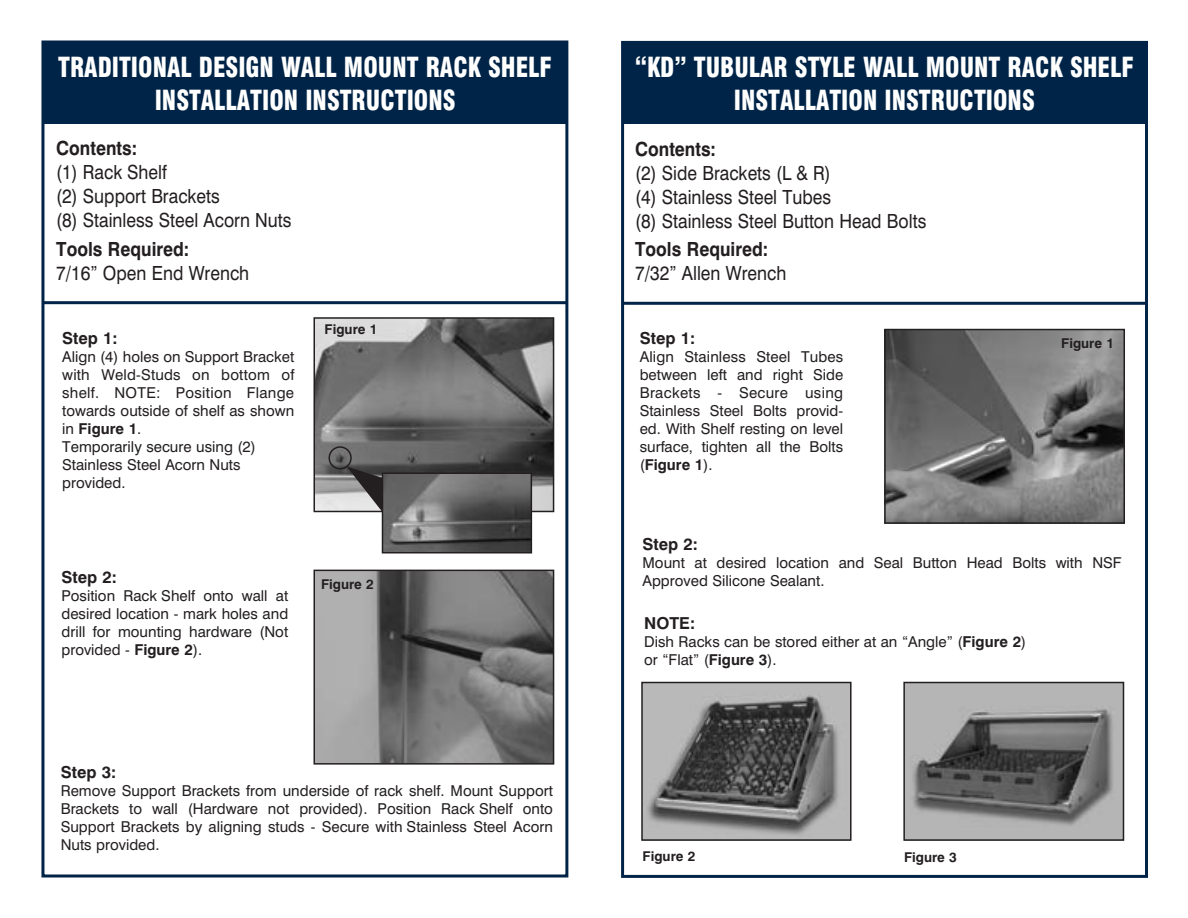
<style>
.page{position:relative;width:1188px;height:918px;background:#fff}
.page>*{position:absolute;margin:0;border:0;box-sizing:border-box;transform-origin:0 0}
.t1{font:900 condensed 27px/32.7px "Swiss 721 BT";color:#fff;text-align:center;scale:.9 1}
.t2{font:19.5px/24px "Swiss 721 BT";color:#231f20;scale:.9 1}
.t3{font:700 19.5px "Swiss 721 BT";color:#231f20;scale:.9 1}
.t4{font:700 16.5px "Swiss 721 BT";color:#231f20}
.t5{font:15px/18px "Swiss 721 BT";color:#231f20}
.t6{font:700 13.5px "Swiss 721 BT";color:#231f20}
.s1{font-weight:700}
</style>
<div class="page">
<div style="left:41px;top:40px;width:527px;height:838px;border:3px solid #002447"></div>
<div style="left:621px;top:41px;width:527px;height:837px;border:3px solid #002447"></div>
<div style="left:622px;top:43px;width:524px;height:81px;background:#002447"></div>
<div style="left:43px;top:43px;width:524px;height:81px;background:#002447"></div>
<img style="left:317px;top:320px;width:234px;height:189px">
<div style="left:314px;top:317px;width:240px;height:195px;border:2px solid #231f20"></div>
<img style="left:887px;top:332px;width:235px;height:189px">
<div style="left:884px;top:329px;width:241px;height:195px;border:2px solid #231f20"></div>
<img style="left:317px;top:573px;width:234px;height:189px">
<div style="left:314px;top:570px;width:240px;height:195px;border:2px solid #231f20"></div>
<img style="left:644px;top:685px;width:205px;height:153px">
<div style="left:641px;top:682px;width:211px;height:159px;border:2px solid #231f20"></div>
<img style="left:906px;top:685px;width:215px;height:153px">
<div style="left:903px;top:682px;width:221px;height:159px;border:2px solid #231f20"></div>
<div style="left:328px;top:446px;width:24px;height:24px;border:2px solid #231f20;border-radius:50%"></div>
<svg style="left:347px;top:467px;width:41px;height:51px"></svg>
<img style="left:385px;top:476px;width:144px;height:75px">
<div style="left:382px;top:473px;width:150px;height:81px;border:2px solid #231f20"></div>
<hr style="left:43px;top:301px;width:524px;height:3px;background:#002447">
<hr style="left:622px;top:302px;width:524px;height:3px;background:#002447">
<h1 class="t1" style="left:58px;top:51px;width:550px">TRADITIONAL DESIGN WALL MOUNT RACK SHELF<br>INSTALLATION INSTRUCTIONS</h1>
<h2 class="t3" style="left:56px;top:136px;width:91px">Contents:</h2>
<h2 class="t2" style="left:56px;top:160px;width:263px">(1) Rack Shelf<br>(2) Support Brackets<br>(8) Stainless Steel Acorn Nuts</h2>
<h2 class="t3" style="left:56px;top:237px;width:149px">Tools Required:</h2>
<h2 class="t2" style="left:56px;top:261px;width:216px">7/16” Open End Wrench</h2>
<p class="t4" style="left:62px;top:328px;width:57px">Step 1:</p>
<p class="t5" style="left:62px;top:348px;width:234px">Align (4) holes on Support Bracket with Weld-Studs on bottom of shelf. NOTE: Position Flange towards outside of shelf as shown in <span class="s1">Figure 1</span>.<br>Temporarily secure using (2)<br>Stainless Steel Acorn Nuts provided.</p>
<p class="t6" style="left:325px;top:321px;width:54px">Figure 1</p>
<p class="t4" style="left:62px;top:567px;width:57px">Step 2:</p>
<p class="t5" style="left:62px;top:587px;width:228px;text-align:justify">Position Rack Shelf onto wall at desired location - mark holes and drill for mounting hardware (Not provided - <span class="s1">Figure 2</span>).</p>
<p class="t6" style="left:321px;top:576px;width:54px">Figure 2</p>
<p class="t4" style="left:61px;top:762px;width:57px">Step 3:</p>
<p class="t5" style="left:61px;top:782px;width:494px;text-align:justify">Remove Support Brackets from underside of rack shelf. Mount Support Brackets to wall (Hardware not provided). Position Rack Shelf onto Support Brackets by aligning studs - Secure with Stainless Steel Acorn Nuts provided.</p>
<h1 class="t1" style="left:635px;top:51px;width:556px">“KD” TUBULAR STYLE WALL MOUNT RACK SHELF<br>INSTALLATION INSTRUCTIONS</h1>
<h2 class="t3" style="left:635px;top:137px;width:91px">Contents:</h2>
<h2 class="t2" style="left:635px;top:161px;width:325px">(2) Side Brackets (L &amp; R)<br>(4) Stainless Steel Tubes<br>(8) Stainless Steel Button Head Bolts</h2>
<h2 class="t3" style="left:635px;top:237px;width:149px">Tools Required:</h2>
<h2 class="t2" style="left:635px;top:261px;width:169px">7/32” Allen Wrench</h2>
<p class="t4" style="left:640px;top:328px;width:57px">Step 1:</p>
<p class="t5" style="left:640px;top:348px;width:205px;text-align:justify">Align Stainless Steel Tubes between left and right Side Brackets - Secure using Stainless Steel Bolts provid&shy;ed. With Shelf resting on level surface, tighten all the Bolts (<span class="s1">Figure 1</span>).</p>
<p class="t6" style="left:1061px;top:335px;width:54px">Figure 1</p>
<p class="t4" style="left:643px;top:534px;width:57px">Step 2:</p>
<p class="t5" style="left:643px;top:553px;width:481px">Mount at desired location and Seal Button Head Bolts with NSF<br>Approved Silicone Sealant.</p>
<p class="t4" style="left:644px;top:613px;width:52px">NOTE:</p>
<p class="t5" style="left:644px;top:633px;width:384px">Dish Racks can be stored either at an “Angle” (<span class="s1">Figure 2</span>) or “Flat” (<span class="s1">Figure 3</span>).</p>
<p class="t6" style="left:643px;top:848px;width:54px">Figure 2</p>
<p class="t6" style="left:904px;top:849px;width:54px">Figure 3</p>
</div>
